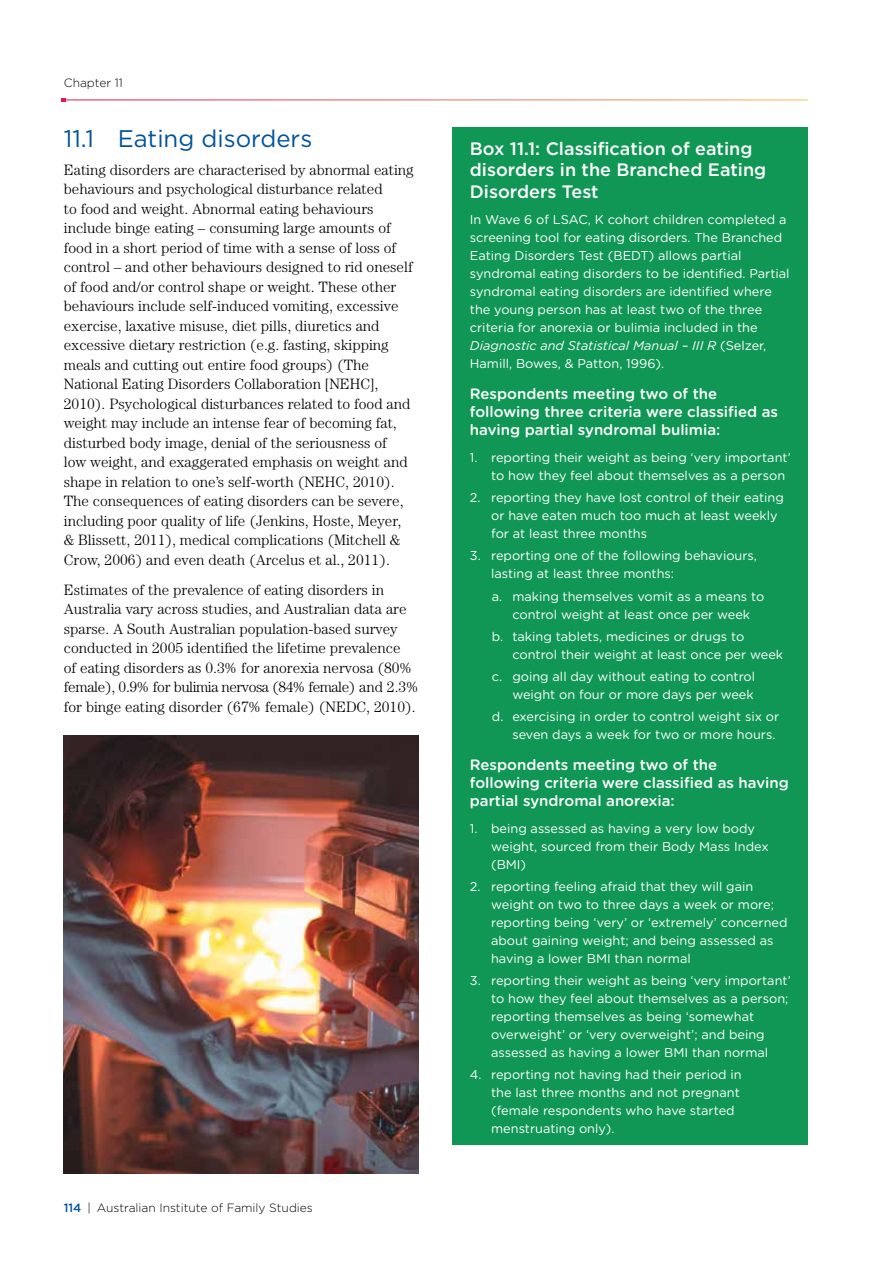
<style>
.page{position:relative;width:893px;height:1263px;background:#fff}
.page>*{position:absolute;margin:0;border:0;box-sizing:border-box;transform-origin:0 0}
.t1{font:24px "Gotham";color:#00539b}
.t2{font:500 18px/21.6px "Gotham";color:#fff}
.t3{font:300 15px/19.5px "Century Std";color:#000}
.t4{font:500 15px/18px "Gotham Rounded";color:#fff}
.t5{font:12.75px/18px "Gotham Rounded";color:#fff}
.t6{font:300 12px "Gotham";color:#000}
.s1{font-weight:500;color:#00539b}
.s2{font-style:italic}
</style>
<div class="page">
<svg style="left:62px;top:98px;width:4px;height:4px"></svg>
<div style="left:453px;top:128px;width:355px;height:86px;background:#119755"></div>
<div style="left:453px;top:206px;width:355px;height:173px;background:#119755"></div>
<div style="left:453px;top:374px;width:355px;height:77px;background:#119755"></div>
<div style="left:453px;top:443px;width:355px;height:48px;background:#119755"></div>
<div style="left:453px;top:483px;width:355px;height:66px;background:#119755"></div>
<div style="left:453px;top:541px;width:355px;height:48px;background:#119755"></div>
<div style="left:453px;top:582px;width:355px;height:47px;background:#119755"></div>
<div style="left:453px;top:622px;width:355px;height:48px;background:#119755"></div>
<div style="left:453px;top:662px;width:355px;height:48px;background:#119755"></div>
<div style="left:453px;top:702px;width:355px;height:48px;background:#119755"></div>
<div style="left:453px;top:745px;width:355px;height:77px;background:#119755"></div>
<div style="left:453px;top:814px;width:355px;height:66px;background:#119755"></div>
<div style="left:453px;top:872px;width:355px;height:102px;background:#119755"></div>
<div style="left:453px;top:966px;width:355px;height:102px;background:#119755"></div>
<div style="left:453px;top:1061px;width:355px;height:83px;background:#119755"></div>
<img style="left:64px;top:736px;width:355px;height:438px">
<p class="t6" style="left:64px;top:75px;width:61px">Chapter 11</p>
<h1 class="t1" style="left:64px;top:123px;width:250px">11.1 Eating disorders</h1>
<p class="t3" style="left:64px;top:160px;width:351px">Eating disorders are characterised by abnormal eating behaviours and psychological disturbance related<br>to food and weight. Abnormal eating behaviours include binge eating – consuming large amounts of food in a short period of time with a sense of loss of control – and other behaviours designed to rid oneself of food and/or control shape or weight. These other behaviours include self-induced vomiting, excessive exercise, laxative misuse, diet pills, diuretics and excessive dietary restriction (e.g. fasting, skipping meals and cutting out entire food groups) (The National Eating Disorders Collaboration [NEHC], 2010). Psychological disturbances related to food and weight may include an intense fear of becoming fat, disturbed body image, denial of the seriousness of<br>low weight, and exaggerated emphasis on weight and shape in relation to one’s self-worth (NEHC, 2010).<br>The consequences of eating disorders can be severe, including poor quality of life (Jenkins, Hoste, Meyer, &amp; Blissett, 2011), medical complications (Mitchell &amp; Crow, 2006) and even death (Arcelus et al., 2011).</p>
<p class="t3" style="left:64px;top:580px;width:357px">Estimates of the prevalence of eating disorders in Australia vary across studies, and Australian data are sparse. A South Australian population-based survey conducted in 2005 identified the lifetime prevalence<br>of eating disorders as 0.3% for anorexia nervosa (80% female), 0.9% for bulimia nervosa (84% female) and 2.3% for binge eating disorder (67% female) (NEDC, 2010).</p>
<p class="t6" style="left:64px;top:1200px;width:251px"><span class="s1">114</span> | Australian Institute of Family Studies</p>
<h2 class="t2" style="left:470px;top:137px;width:298px">Box 11.1: Classification of eating disorders in the Branched Eating<br>Disorders Test</h2>
<p class="t5" style="left:470px;top:210px;width:321px">In Wave 6 of LSAC, K cohort children completed a screening tool for eating disorders. The Branched Eating Disorders Test (BEDT) allows partial syndromal eating disorders to be identified. Partial syndromal eating disorders are identified where the young person has at least two of the three criteria for anorexia or bulimia included in the <span class="s2">Diagnostic and Statistical Manual – III R</span> (Selzer, Hamill, Bowes, &amp; Patton, 1996).</p>
<p class="t4" style="left:470px;top:384px;width:310px">Respondents meeting two of the following three criteria were classified as having partial syndromal bulimia:</p>
<p class="t5" style="left:491px;top:448px;width:301px;text-indent:-21px">1. reporting their weight as being ‘very important’ to how they feel about themselves as a person</p>
<p class="t5" style="left:491px;top:488px;width:294px;text-indent:-21px">2. reporting they have lost control of their eating or have eaten much too much at least weekly for at least three months</p>
<p class="t5" style="left:491px;top:546px;width:267px;text-indent:-21px">3. reporting one of the following behaviours, lasting at least three months:</p>
<p class="t5" style="left:492px;top:586px;width:274px;text-align:center">a. making themselves vomit as a means to control weight at least once per week</p>
<p class="t5" style="left:512px;top:627px;width:272px;text-indent:-21px">b. taking tablets, medicines or drugs to control their weight at least once per week</p>
<p class="t5" style="left:492px;top:667px;width:265px;text-align:right">c. going all day without eating to control weight on four or more days per week</p>
<p class="t5" style="left:492px;top:707px;width:289px;text-align:right">d. exercising in order to control weight six or seven days a week for two or more hours.</p>
<p class="t4" style="left:470px;top:755px;width:320px">Respondents meeting two of the following criteria were classified as having partial syndromal anorexia:</p>
<p class="t5" style="left:491px;top:818px;width:279px;text-indent:-21px">1. being assessed as having a very low body weight, sourced from their Body Mass Index (BMI)</p>
<p class="t5" style="left:491px;top:877px;width:298px;text-indent:-21px">2. reporting feeling afraid that they will gain weight on two to three days a week or more; reporting being ‘very’ or ‘extremely’ concerned about gaining weight; and being assessed as having a lower BMI than normal</p>
<p class="t5" style="left:491px;top:971px;width:301px;text-indent:-21px">3. reporting their weight as being ‘very important’ to how they feel about themselves as a person; reporting themselves as being ‘somewhat overweight’ or ‘very overweight’; and being assessed as having a lower BMI than normal</p>
<p class="t5" style="left:491px;top:1065px;width:252px;text-indent:-21px">4. reporting not having had their period in the last three months and not pregnant (female respondents who have started menstruating only).</p>
</div>
